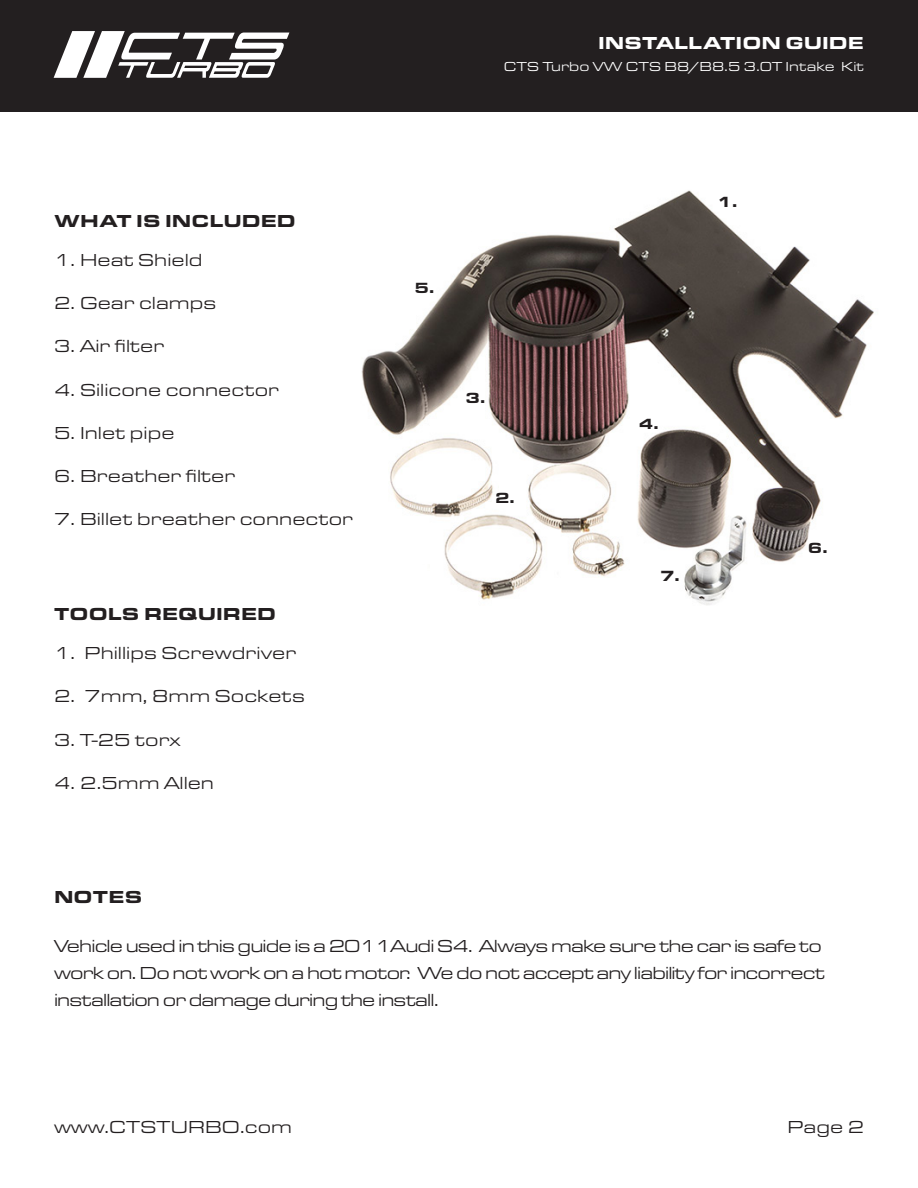
<style>
.page{position:relative;width:918px;height:1188px;background:#fff}
.page>*{position:absolute;margin:0;border:0;box-sizing:border-box;transform-origin:0 0}
.t1{font:18px "Eurostile Ext";letter-spacing:-.005em;color:#231f20}
.t2{font:18px/27px "Eurostile Ext";letter-spacing:-.05em;color:#231f20}
.t3{font:900 18px "Eurostile Ext";color:#231f20}
.t4{font:900 18px "Eurostile Ext";color:#fff}
.t5{font:900 15.3px "Eurostile Ext";color:#231f20}
.t6{font:13.5px "Eurostile Ext";color:#fff}
</style>
<div class="page">
<div style="left:0;top:0;width:918px;height:112px;background:#231f20"></div>
<svg style="left:54px;top:31px;width:235px;height:47px"></svg>
<img style="left:361px;top:190px;width:513px;height:415px">
<svg style="left:361px;top:191px;width:129px;height:70px"></svg>
<div style="left:272px;top:167px;width:172px;height:59px;background:#fff"></div>
<p class="t4" style="left:598px;top:29px;width:267px">INSTALLATION GUIDE</p>
<p class="t6" style="left:504px;top:58px;width:362px">CTS Turbo VW CTS B8/B8.5 3.0T Intake Kit</p>
<p class="t3" style="left:54px;top:208px;width:243px">WHAT IS INCLUDED</p>
<p class="t1" style="left:54px;top:248px;width:150px">1. Heat Shield</p>
<p class="t1" style="left:54px;top:291px;width:164px">2. Gear clamps</p>
<p class="t1" style="left:54px;top:334px;width:112px">3. Air filter</p>
<p class="t1" style="left:54px;top:378px;width:227px">4. Silicone connector</p>
<p class="t1" style="left:54px;top:421px;width:122px">5. Inlet pipe</p>
<p class="t1" style="left:54px;top:464px;width:183px">6. Breather filter</p>
<p class="t1" style="left:54px;top:507px;width:301px">7. Billet breather connector</p>
<p class="t3" style="left:54px;top:601px;width:224px">TOOLS REQUIRED</p>
<p class="t1" style="left:54px;top:641px;width:244px">1. Phillips Screwdriver</p>
<p class="t1" style="left:54px;top:684px;width:252px">2. 7mm, 8mm Sockets</p>
<p class="t1" style="left:54px;top:728px;width:128px">3. T-25 torx</p>
<p class="t1" style="left:54px;top:771px;width:162px">4. 2.5mm Allen</p>
<p class="t3" style="left:54px;top:883px;width:90px">NOTES</p>
<p class="t5" style="left:415px;top:276px;width:21px">5.</p>
<p class="t5" style="left:466px;top:387px;width:21px">3.</p>
<p class="t5" style="left:495px;top:487px;width:21px">2.</p>
<p class="t5" style="left:717px;top:190px;width:21px">1.</p>
<p class="t5" style="left:639px;top:413px;width:21px">4.</p>
<p class="t5" style="left:660px;top:564px;width:21px">7.</p>
<p class="t5" style="left:808px;top:537px;width:21px">6.</p>
<p class="t2" style="left:54px;top:932px;width:772px">Vehicle used in this guide is a 2011Audi S4. Always make sure the car is safe to work on. Do not work on a hot motor. We do not accept any liability for incorrect installation or damage during the install.</p>
<p class="t1" style="left:54px;top:1115px;width:240px">www.CTSTURBO.com</p>
<p class="t1" style="left:787px;top:1115px;width:78px">Page 2</p>
</div>
